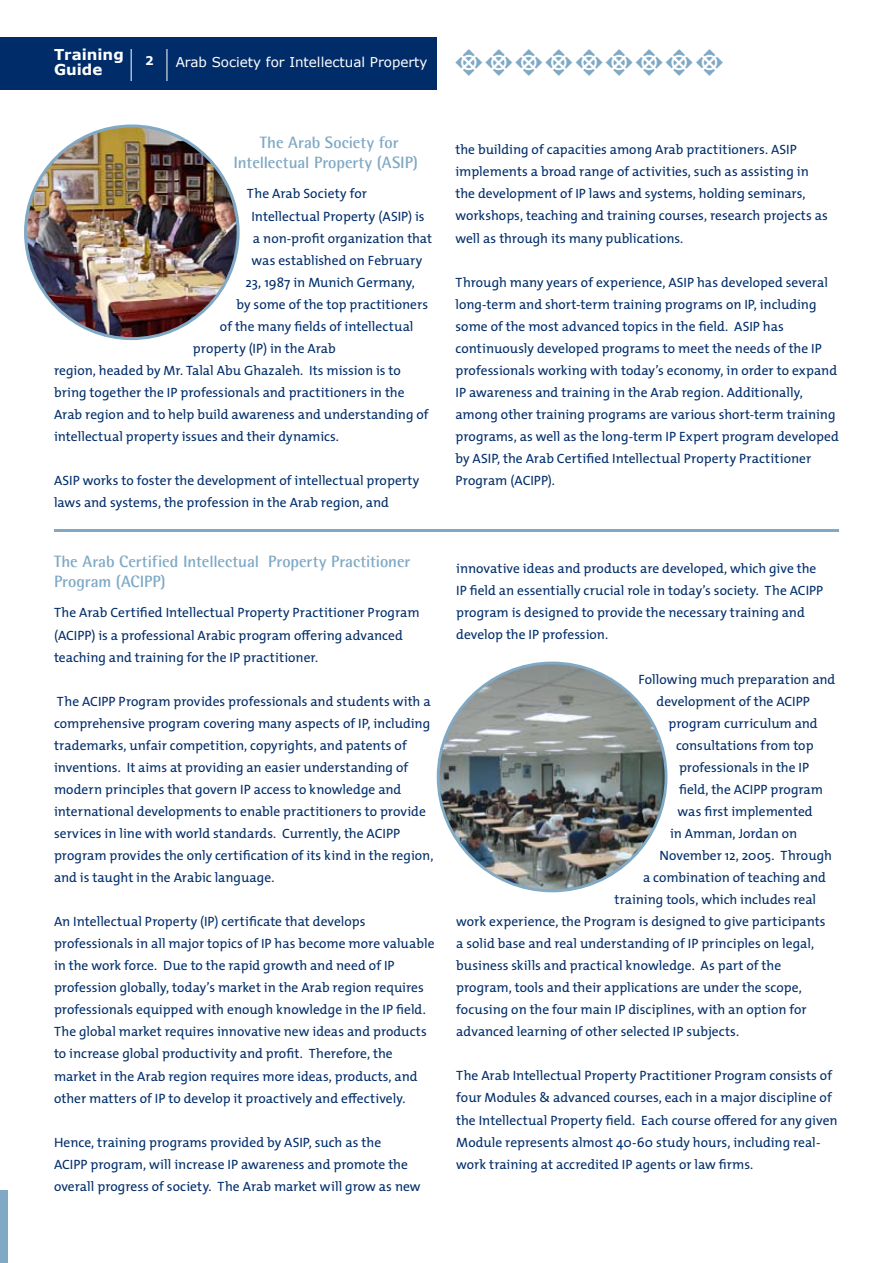
<style>
.page{position:relative;width:893px;height:1263px;background:#fff}
.page>*{position:absolute;margin:0;border:0;box-sizing:border-box;transform-origin:0 0}
.t1{font:37.5px "Type Embellishments One Let Plain";letter-spacing:-.005em;color:#7fa9c5}
.t2{font:700 16.5px/19.8px "Rotis Semi Sans";color:#7fa9c5}
.t3{font:700 15px "Verdana";color:#fff}
.t4{font:13.5px/22px "The Mix 5";color:#002d6a}
.t5{font:13.5px "Verdana";color:#fff}
.t6{font:700 12px "Verdana";color:#fff}
</style>
<div class="page">
<div style="left:0;top:1191px;width:8px;height:72px;background:#7fa9c5"></div>
<div style="left:0;top:38px;width:437px;height:52px;background:#002d6a"></div>
<hr style="left:131px;top:49px;width:1px;height:32px;background:#fff">
<hr style="left:167px;top:49px;width:1px;height:32px;background:#fff">
<hr style="left:54px;top:529px;width:785px;height:2px;background:#7fa9c5">
<img style="left:26px;top:126px;width:212px;height:213px;border-radius:106px">
<img style="left:438px;top:663px;width:228px;height:228px;border-radius:114px">
<p class="t3" style="left:54px;top:45px;width:71px">Training</p>
<h1 class="t1" style="left:454px;top:48px;width:272px">ttttttttt</h1>
<p class="t6" style="left:145px;top:53px;width:10px">2</p>
<p class="t5" style="left:176px;top:54px;width:253px">Arab Society for Intellectual Property</p>
<p class="t3" style="left:54px;top:60px;width:50px">Guide</p>
<p class="t2" style="left:233px;top:132px;width:186px;text-align:center">The Arab Society for<br>Intellectual Property (ASIP(</p>
<p class="t4" style="left:247px;top:182px;width:121px">The Arab Society for</p>
<p class="t4" style="left:251px;top:204px;width:175px">Intellectual Property (ASIP) is</p>
<p class="t4" style="left:253px;top:227px;width:181px">a non-profit organization that</p>
<p class="t4" style="left:251px;top:249px;width:172px">was established on February</p>
<p class="t4" style="left:245px;top:271px;width:171px">23, 1987 in Munich Germany,</p>
<p class="t4" style="left:236px;top:293px;width:193px">by some of the top practitioners</p>
<p class="t4" style="left:220px;top:315px;width:195px">of the many fields of intellectual</p>
<p class="t4" style="left:193px;top:337px;width:144px">property (IP) in the Arab</p>
<p class="t4" style="left:54px;top:359px;width:348px">region, headed by Mr. Talal Abu Ghazaleh. Its mission is to</p>
<p class="t4" style="left:54px;top:381px;width:352px">bring together the IP professionals and practitioners in the</p>
<p class="t4" style="left:54px;top:403px;width:376px">Arab region and to help build awareness and understanding of</p>
<p class="t4" style="left:54px;top:425px;width:287px">intellectual property issues and their dynamics.</p>
<p class="t4" style="left:54px;top:469px;width:367px">ASIP works to foster the development of intellectual property laws and systems, the profession in the Arab region, and</p>
<p class="t2" style="left:54px;top:551px;width:207px">The Arab Certified Intellectual<br>Program (ACIPP(</p>
<p class="t4" style="left:54px;top:601px;width:367px">The Arab Certified Intellectual Property Practitioner Program (ACIPP) is a professional Arabic program offering advanced teaching and training for the IP practitioner.</p>
<p class="t4" style="left:54px;top:690px;width:381px">The ACIPP Program provides professionals and students with a comprehensive program covering many aspects of IP, including trademarks, unfair competition, copyrights, and patents of inventions. It aims at providing an easier understanding of modern principles that govern IP access to knowledge and international developments to enable practitioners to provide services in line with world standards. Currently, the ACIPP program provides the only certification of its kind in the region, and is taught in the Arabic language.</p>
<p class="t4" style="left:54px;top:910px;width:382px">An Intellectual Property (IP) certificate that develops professionals in all major topics of IP has become more valuable in the work force. Due to the rapid growth and need of IP profession globally, today s’ market in the Arab region requires professionals equipped with enough knowledge in the IP field.<br>The global market requires innovative new ideas and products to increase global productivity and profit. Therefore, the market in the Arab region requires more ideas, products, and other matters of IP to develop it proactively and effectively.</p>
<p class="t4" style="left:54px;top:1131px;width:368px">Hence, training programs provided by ASIP, such as the<br>ACIPP program, will increase IP awareness and promote the overall progress of society. The Arab market will grow as new</p>
<p class="t2" style="left:268px;top:551px;width:144px">Property Practitioner</p>
<p class="t4" style="left:455px;top:138px;width:374px">the building of capacities among Arab practitioners. ASIP implements a broad range of activities, such as assisting in the development of IP laws and systems, holding seminars, workshops, teaching and training courses, research projects as well as through its many publications.</p>
<p class="t4" style="left:455px;top:271px;width:385px">Through many years of experience, ASIP has developed several long-term and short-term training programs on IP, including some of the most advanced topics in the field. ASIP has continuously developed programs to meet the needs of the IP professionals working with today s’ economy in, order to expand IP awareness and training in the Arab region. Additionally, among other training programs are various short-term training programs, as well as the long-term IP Expert program developed by ASIP, the Arab Certified Intellectual Property Practitioner Program (ACIPP .(</p>
<p class="t4" style="left:456px;top:557px;width:369px">innovative ideas and products are developed, which give the IP field an essentially crucial role in today s’ society. The ACIPP program is designed to provide the necessary training and develop the IP profession.</p>
<p class="t4" style="left:638px;top:667px;width:198px;text-align:center">Following much preparation and development of the ACIPP</p>
<p class="t4" style="left:668px;top:712px;width:151px">program curriculum and</p>
<p class="t4" style="left:676px;top:734px;width:139px">consultations from top</p>
<p class="t4" style="left:679px;top:756px;width:132px">professionals in the IP</p>
<p class="t4" style="left:679px;top:778px;width:145px">field, the ACIPP program</p>
<p class="t4" style="left:677px;top:800px;width:137px">was first implemented</p>
<p class="t4" style="left:670px;top:822px;width:129px">in Amman, Jordan on</p>
<p class="t4" style="left:659px;top:844px;width:174px">November 12, 2005. Through</p>
<p class="t4" style="left:643px;top:866px;width:184px">a combination of teaching and</p>
<p class="t4" style="left:614px;top:888px;width:203px">training tools, which includes real</p>
<p class="t4" style="left:456px;top:910px;width:371px">work experience, the Program is designed to give participants</p>
<p class="t4" style="left:456px;top:932px;width:359px">a solid base and real understanding of IP principles on legal,</p>
<p class="t4" style="left:456px;top:954px;width:326px">business skills and practical knowledge. As part of the</p>
<p class="t4" style="left:456px;top:976px;width:347px">program, tools and their applications are under the scope,</p>
<p class="t4" style="left:456px;top:998px;width:352px">focusing on the four main IP disciplines, with an option for</p>
<p class="t4" style="left:456px;top:1020px;width:284px">advanced learning of other selected IP subjects.</p>
<p class="t4" style="left:456px;top:1064px;width:383px">The Arab Intellectual Property Practitioner Program consists of four Modules &amp; advanced courses, each in a major discipline of the Intellectual Property field. Each course offered for any given</p>
<p class="t4" style="left:456px;top:1152px;width:299px">work training at accredited IP agents or law firms.</p>
<p class="t4" style="left:456px;top:1130px;width:366px">Module represents almost 40-60 study hours, including real-</p>
</div>
